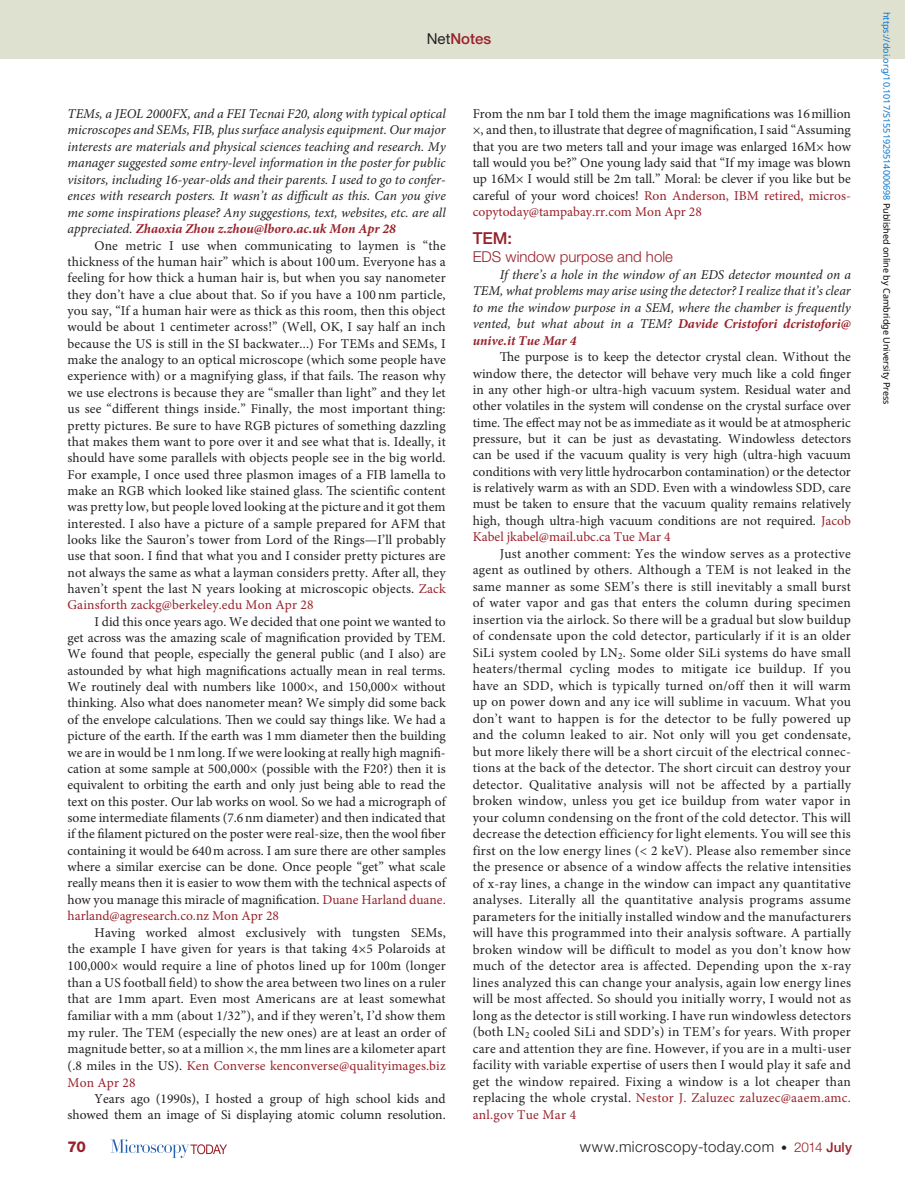
<style>
.page{position:relative;width:905px;height:1188px;background:#fff}
.page>*{position:absolute;margin:0;border:0;box-sizing:border-box;transform-origin:0 0}
.pSec1ttl{font:500 16.5px "Helvetica Neue LT Std";color:#98212a}
.t1{font:300 15px "Helvetica Neue LT Std";letter-spacing:.03em;color:#231f20}
.pFirstpara{font:300 15px "Helvetica Neue LT Std";color:#98212a}
.t2{font:500 15px "Helvetica Neue LT Std";color:#98212a}
.t3{font:800 15px "Helvetica Neue LT Std";color:#98212a}
.pPara{font:13.5px/16.4px "Minion Pro";color:#231f20;text-align:justify}
.pPara-2{font:italic 13.5px/16.5px "Minion Pro";color:#231f20;text-align:justify}
.t4{font:9px "Noto Sans";color:#0172cf}
.s1{font-weight:400;color:#231f20}
.s2{font-weight:700;color:#98212a}
.s3{color:#98212a}
.s4{font-size:12px}
.s5{font-size:13.5px;color:#98212a}
.s6{font-weight:500;font-size:13.5px;color:#98212a}
.s7{color:#000}
</style>
<div class="page">
<div style="left:0;top:0;width:904px;height:58px;background:#dfe1d0"></div>
<svg style="left:111px;top:1139px;width:116px;height:19px"></svg>
<p class="t2" style="left:427px;top:30px;width:66px"><span class="s1">Net</span>Notes</p>
<p class="pPara-2" style="left:68px;top:105px;width:380px">TEMs, a JEOL 2000FX, and a FEI Tecnai F20, along with typical optical microscopes and SEMs, FIB, plus surface analysis equipment. Our major interests are materials and physical sciences teaching and research. My manager suggested some entry-level information in the poster for public visitors, including 16-year-olds and their parents. I used to go to confer&shy;ences with research posters. It wasn’t as difficult as this. Can you give me some inspirations please? Any suggestions, text, websites, etc. are all appreciated. <span class="s2">Zhaoxia Zhou z.zhou@lboro.ac.uk Mon Apr 28</span></p>
<p class="pPara" style="left:68px;top:237px;width:380px;text-indent:27px">One metric I use when communicating to laymen is “the thickness of the human hair” which is about 100 um. Everyone has a feeling for how thick a human hair is, but when you say nanometer they don’t have a clue about that. So if you have a 100 nm particle, you say, “If a human hair were as thick as this room, then this object would be about 1 centimeter across!” (Well, OK, I say half an inch because the US is still in the SI backwater...) For TEMs and SEMs, I make the analogy to an optical microscope (which some people have experience with) or a magnifying glass, if that fails. The reason why we use electrons is because they are “smaller than light” and they let us see “different things inside.” Finally, the most important thing: pretty pictures. Be sure to have RGB pictures of something dazzling that makes them want to pore over it and see what that is. Ideally, it should have some parallels with objects people see in the big world.<br>For example, I once used three plasmon images of a FIB lamella to make an RGB which looked like stained glass. The scientific content was pretty low, but people loved looking at the picture and it got them interested. I also have a picture of a sample prepared for AFM that looks like the Sauron’s tower from Lord of the Rings—I’ll probably use that soon. I find that what you and I consider pretty pictures are not always the same as what a layman considers pretty. After all, they haven’t spent the last N years looking at microscopic objects. <span class="s3">Zack Gainsforth zackg@berkeley.edu Mon Apr 28</span></p>
<p class="pPara" style="left:68px;top:613px;width:380px;text-indent:27px">I did this once years ago. We decided that one point we wanted to get across was the amazing scale of magnification provided by TEM.<br>We found that people, especially the general public (and I also) are astounded by what high magnifications actually mean in real terms.<br>We routinely deal with numbers like 1000×, and 150,000× without thinking. Also what does nanometer mean? We simply did some back of the envelope calculations. Then we could say things like. We had a picture of the earth. If the earth was 1mm diameter then the building we are in would be 1nm long. If we were looking at really high magnifi&shy;cation at some sample at 500,000× (possible with the F20?) then it is equivalent to orbiting the earth and only just being able to read the text on this poster. Our lab works on wool. So we had a micrograph of some intermediate filaments (7.6nm diameter) and then indicated that if the filament pictured on the poster were real-size, then the wool fiber containing it would be 640m across. I am sure there are other samples where a similar exercise can be done. Once people “get” what scale really means then it is easier to wow them with the technical aspects of how you manage this miracle of magnification. <span class="s3">Duane Harland duane. harland@agresearch.co.nz Mon Apr 28</span></p>
<p class="pPara" style="left:68px;top:924px;width:380px;text-indent:27px">Having worked almost exclusively with tungsten SEMs, the example I have given for years is that taking 4×5 Polaroids at 100,000× would require a line of photos lined up for 100m (longer than a US football field) to show the area between two lines on a ruler that are 1mm apart. Even most Americans are at least somewhat familiar with a mm (about 1/32”), and if they weren’t, I’d show them my ruler. The TEM (especially the new ones) are at least an order of magnitude better, so at a million ×, the mm lines are a kilometer apart (.8 miles in the US). <span class="s3">Ken Converse kenconverse@qualityimages.biz Mon Apr 28</span></p>
<p class="pPara" style="left:68px;top:1090px;width:380px;text-align:right">Years ago (1990s), I hosted a group of high school kids and showed them an image of Si displaying atomic column resolution.</p>
<p class="pPara" style="left:472px;top:105px;width:380px">From the nm bar I told them the image magnifications was 16million ×, and then, to illustrate that degree of magnification, I said “Assuming that you are two meters tall and your image was enlarged 16M× how tall would you be?” One young lady said that “If my image was blown up 16M× I would still be 2m tall.” Moral: be clever if you like but be careful of your word choices! <span class="s3">Ron Anderson, IBM retired, micros&shy;copytoday@tampabay.rr.com Mon Apr 28</span></p>
<p class="pSec1ttl" style="left:472px;top:229px;width:41px">TEM:</p>
<p class="pFirstpara" style="left:472px;top:248px;width:202px">EDS window purpose and hole</p>
<p class="pPara-2" style="left:472px;top:266px;width:380px;text-indent:27px">If there’s a hole in the window of an EDS detector mounted on a TEM, what problems may arise using the detector? I realize that it’s clear to me the window purpose in a SEM, where the chamber is frequently vented, but what about in a TEM? <span class="s2">Davide Cristofori dcristofori@ unive.it Tue Mar 4</span></p>
<p class="pPara" style="left:472px;top:349px;width:380px;text-indent:27px">The purpose is to keep the detector crystal clean. Without the window there, the detector will behave very much like a cold finger in any other high-or ultra-high vacuum system. Residual water and other volatiles in the system will condense on the crystal surface over time. The effect may not be as immediate as it would be at atmospheric pressure, but it can be just as devastating. Windowless detectors can be used if the vacuum quality is very high (ultra-high vacuum conditions with very little hydrocarbon contamination) or the detector is relatively warm as with an SDD. Even with a windowless SDD, care must be taken to ensure that the vacuum quality remains relatively high, though ultra-high vacuum conditions are not required. <span class="s3">Jacob Kabel jkabel@mail.ubc.ca Tue Mar 4</span></p>
<p class="pPara" style="left:472px;top:545px;width:380px;text-indent:27px">Just another comment: Yes the window serves as a protective agent as outlined by others. Although a TEM is not leaked in the same manner as some SEM’s there is still inevitably a small burst of water vapor and gas that enters the column during specimen insertion via the airlock. So there will be a gradual but slow buildup of condensate upon the cold detector, particularly if it is an older SiLi system cooled by LN<sub>2</sub>. Some older SiLi systems do have small heaters/thermal cycling modes to mitigate ice buildup. If you have an SDD, which is typically turned on/off then it will warm up on power down and any ice will sublime in vacuum. What you don’t want to happen is for the detector to be fully powered up and the column leaked to air. Not only will you get condensate, but more likely there will be a short circuit of the electrical connec&shy;tions at the back of the detector. The short circuit can destroy your detector. Qualitative analysis will not be affected by a partially broken window, unless you get ice buildup from water vapor in your column condensing on the front of the cold detector. This will decrease the detection efficiency for light elements. You will see this first on the low energy lines (&lt; 2 keV). Please also remember since the presence or absence of a window affects the relative intensities of x-ray lines, a change in the window can impact any quantitative analyses. Literally all the quantitative analysis programs assume parameters for the initially installed window and the manufacturers will have this programmed into their analysis software. A partially broken window will be difficult to model as you don’t know how much of the detector area is affected. Depending upon the x-ray lines analyzed this can change your analysis, again low energy lines will be most affected. So should you initially worry, I would not as long as the detector is still working. I have run windowless detectors (both LN<sub>2</sub> cooled SiLi and SDD’s) in TEM’s for years. With proper care and attention they are fine. However, if you are in a multi-user facility with variable expertise of users then I would play it safe and get the window repaired. Fixing a window is a lot cheaper than replacing the whole crystal. <span class="s3">Nestor J. Zaluzec zaluzec@aaem.amc. anl.gov Tue Mar 4</span></p>
<p class="t3" style="left:68px;top:1138px;width:20px">70</p>
<p class="t1" style="left:580px;top:1137px;width:273px">www.microscopy-today.com <span class="s4">•</span> <span class="s5">2014</span> <span class="s6">July</span></p>
<p class="t4" style="left:893px;top:12px;width:394px;rotate:90deg">https://doi.org/10.1017/S1551929514000698 <span class="s7">Published online by Cambridge University Press</span></p>
</div>
